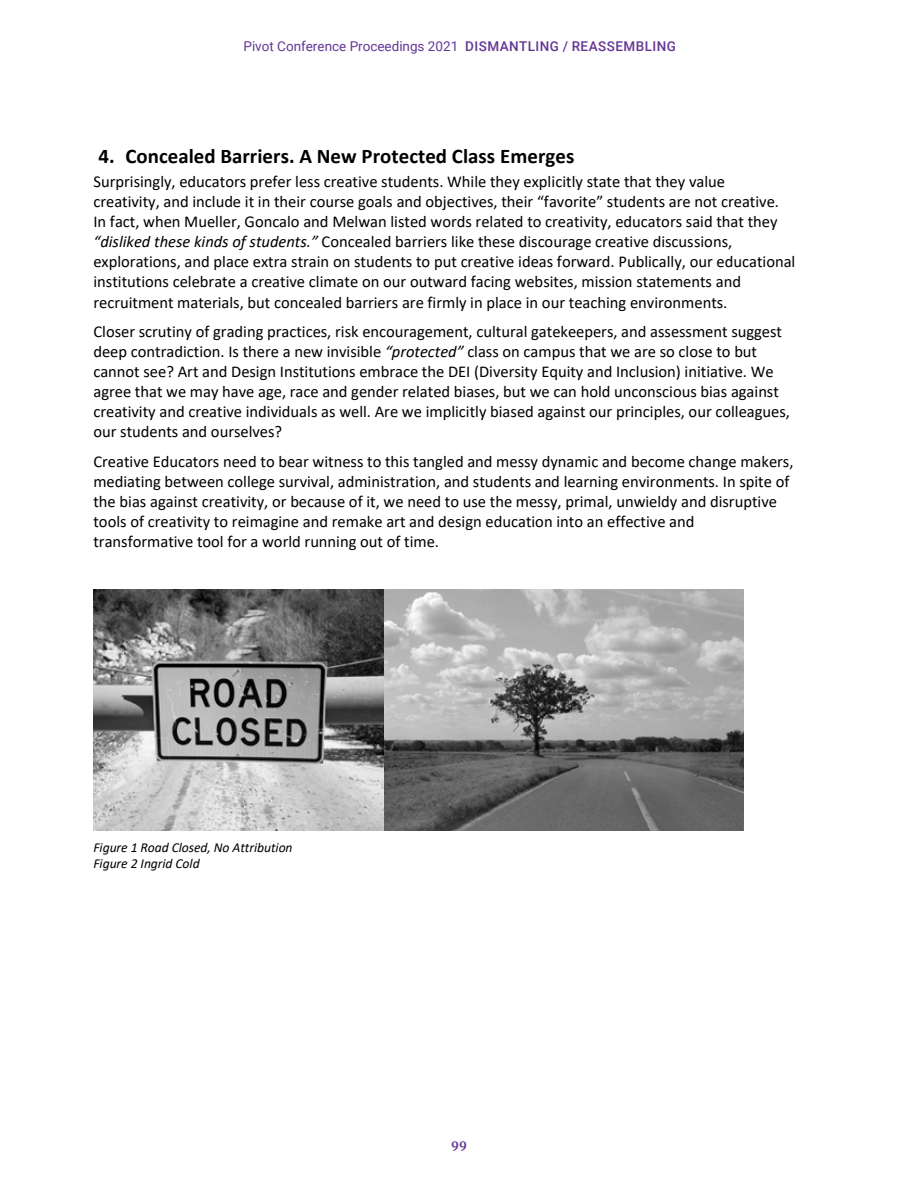
<style>
.page{position:relative;width:918px;height:1188px;background:#fff}
.page>*{position:absolute;margin:0;border:0;box-sizing:border-box;transform-origin:0 0}
.t1{font:700 20.85px "Calibri";letter-spacing:.005em;color:#000}
.t2{font:16.5px/20.1px "Calibri";color:#000}
.t3{font:italic 13.65px/16.5px "Calibri";letter-spacing:-.005em;color:#000}
.t4{font:13.5px "Roboto";color:#643695}
.t5{font:700 12px "Merriweather";color:#643695}
.s1{font-weight:500}
.s2{font-style:italic}
</style>
<div class="page">
<img style="left:93px;top:590px;width:650px;height:240px">
<p class="t4" style="left:244px;top:37px;width:434px">Pivot Conference Proceedings 2021 <span class="s1">DISMANTLING / REASSEMBLING</span></p>
<p class="t1" style="left:98px;top:141px;width:477px">4. Concealed Barriers. A New Protected Class Emerges</p>
<p class="t2" style="left:93px;top:171px;width:703px">Surprisingly, educators prefer less creative students. While they explicitly state that they value creativity, and include it in their course goals and objectives, their “favorite” students are not creative.<br>In fact, when Mueller, Goncalo and Melwan listed words related to creativity, educators said that they <span class="s2">“disliked these kinds of students.”</span> Concealed barriers like these discourage creative discussions, explorations, and place extra strain on students to put creative ideas forward. Publically, our educational institutions celebrate a creative climate on our outward facing websites, mission statements and recruitment materials, but concealed barriers are firmly in place in our teaching environments.</p>
<p class="t2" style="left:93px;top:321px;width:698px">Closer scrutiny of grading practices, risk encouragement, cultural gatekeepers, and assessment suggest deep contradiction. Is there a new invisible <span class="s2">“protected”</span> class on campus that we are so close to but cannot see? Art and Design Institutions embrace the DEI (Diversity Equity and Inclusion) initiative. We agree that we may have age, race and gender related biases, but we can hold unconscious bias against creativity and creative individuals as well. Are we implicitly biased against our principles, our colleagues, our students and ourselves?</p>
<p class="t2" style="left:93px;top:451px;width:702px">Creative Educators need to bear witness to this tangled and messy dynamic and become change makers, mediating between college survival, administration, and students and learning environments. In spite of the bias against creativity, or because of it, we need to use the messy, primal, unwieldy and disruptive tools of creativity to reimagine and remake art and design education into an effective and transformative tool for a world running out of time.</p>
<p class="t3" style="left:93px;top:839px;width:201px">Figure 1 Road Closed, No Attribution<br>Figure 2 Ingrid Cold</p>
<p class="t5" style="left:451px;top:1136px;width:17px">99</p>
</div>
